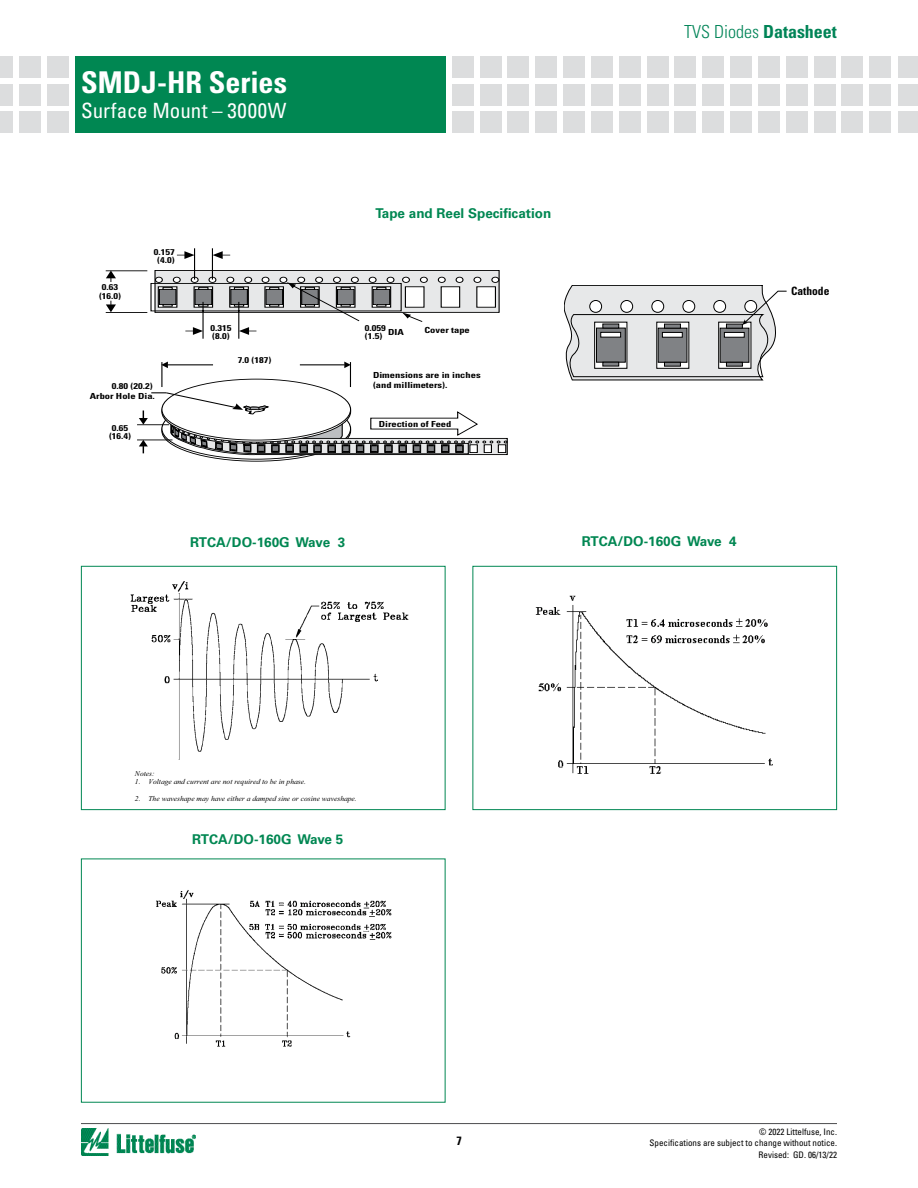
<style>
.page{position:relative;width:918px;height:1188px;background:#fff}
.page>*{position:absolute;margin:0;border:0;box-sizing:border-box;transform-origin:0 0}
.t1{font:700 condensed 30px "Univers LT Std";color:#fff}
.t2{font:condensed 21px "Univers LT Std";letter-spacing:.005em;color:#fff}
.t3{font:300 condensed 18px "Univers LT Std";color:#008457}
.t4{font:700 13.5px "Univers LT Std";color:#008752}
.t5{font:700 condensed 12px "Univers LT Std";color:#000}
.t6{font:700 condensed 11.55px "Univers LT Std";color:#000}
.t7{font:condensed 9px/10.8px "Univers LT Std";color:#000;text-align:right}
.t8{font:700 condensed 8.4px/8.4px "Univers LT Std";color:#000;text-align:center;scale:1.25 1}
.t9{font:italic 7.35px "Times New Roman";color:#000}
.s1{font-weight:700}
</style>
<div class="page">
<hr style="left:81px;top:1123px;width:756px;height:1px;background:#4d4d4f">
<img style="left:81px;top:1129px;width:115px;height:26px">
<div style="left:75px;top:56px;width:371px;height:77px;background:#008752"></div>
<div style="left:47px;top:56px;width:21px;height:21px;background:#dcddde"></div>
<div style="left:47px;top:84px;width:21px;height:21px;background:#dcddde"></div>
<div style="left:47px;top:112px;width:21px;height:21px;background:#dcddde"></div>
<div style="left:19px;top:56px;width:21px;height:21px;background:#dcddde"></div>
<div style="left:19px;top:84px;width:21px;height:21px;background:#dcddde"></div>
<div style="left:19px;top:112px;width:21px;height:21px;background:#dcddde"></div>
<div style="left:0;top:56px;width:13px;height:21px;background:#dcddde"></div>
<div style="left:0;top:84px;width:13px;height:21px;background:#dcddde"></div>
<div style="left:0;top:112px;width:13px;height:21px;background:#dcddde"></div>
<div style="left:870px;top:56px;width:21px;height:21px;background:#dcddde"></div>
<div style="left:870px;top:84px;width:21px;height:21px;background:#dcddde"></div>
<div style="left:870px;top:112px;width:21px;height:21px;background:#dcddde"></div>
<div style="left:452px;top:56px;width:21px;height:21px;background:#dcddde"></div>
<div style="left:452px;top:84px;width:21px;height:21px;background:#dcddde"></div>
<div style="left:452px;top:112px;width:21px;height:21px;background:#dcddde"></div>
<div style="left:480px;top:56px;width:21px;height:21px;background:#dcddde"></div>
<div style="left:480px;top:84px;width:21px;height:21px;background:#dcddde"></div>
<div style="left:480px;top:112px;width:21px;height:21px;background:#dcddde"></div>
<div style="left:508px;top:56px;width:21px;height:21px;background:#dcddde"></div>
<div style="left:508px;top:84px;width:21px;height:21px;background:#dcddde"></div>
<div style="left:508px;top:112px;width:21px;height:21px;background:#dcddde"></div>
<div style="left:536px;top:56px;width:21px;height:21px;background:#dcddde"></div>
<div style="left:536px;top:84px;width:21px;height:21px;background:#dcddde"></div>
<div style="left:536px;top:112px;width:21px;height:21px;background:#dcddde"></div>
<div style="left:563px;top:56px;width:22px;height:21px;background:#dcddde"></div>
<div style="left:563px;top:84px;width:22px;height:21px;background:#dcddde"></div>
<div style="left:563px;top:112px;width:22px;height:21px;background:#dcddde"></div>
<div style="left:591px;top:56px;width:22px;height:21px;background:#dcddde"></div>
<div style="left:591px;top:84px;width:22px;height:21px;background:#dcddde"></div>
<div style="left:591px;top:112px;width:22px;height:21px;background:#dcddde"></div>
<div style="left:619px;top:56px;width:21px;height:21px;background:#dcddde"></div>
<div style="left:619px;top:84px;width:21px;height:21px;background:#dcddde"></div>
<div style="left:619px;top:112px;width:21px;height:21px;background:#dcddde"></div>
<div style="left:647px;top:56px;width:21px;height:21px;background:#dcddde"></div>
<div style="left:647px;top:84px;width:21px;height:21px;background:#dcddde"></div>
<div style="left:647px;top:112px;width:21px;height:21px;background:#dcddde"></div>
<div style="left:675px;top:56px;width:21px;height:21px;background:#dcddde"></div>
<div style="left:675px;top:84px;width:21px;height:21px;background:#dcddde"></div>
<div style="left:675px;top:112px;width:21px;height:21px;background:#dcddde"></div>
<div style="left:703px;top:56px;width:21px;height:21px;background:#dcddde"></div>
<div style="left:703px;top:84px;width:21px;height:21px;background:#dcddde"></div>
<div style="left:703px;top:112px;width:21px;height:21px;background:#dcddde"></div>
<div style="left:730px;top:56px;width:22px;height:21px;background:#dcddde"></div>
<div style="left:730px;top:84px;width:22px;height:21px;background:#dcddde"></div>
<div style="left:730px;top:112px;width:22px;height:21px;background:#dcddde"></div>
<div style="left:786px;top:56px;width:21px;height:21px;background:#dcddde"></div>
<div style="left:786px;top:84px;width:21px;height:21px;background:#dcddde"></div>
<div style="left:786px;top:112px;width:21px;height:21px;background:#dcddde"></div>
<div style="left:758px;top:56px;width:22px;height:21px;background:#dcddde"></div>
<div style="left:758px;top:84px;width:22px;height:21px;background:#dcddde"></div>
<div style="left:758px;top:112px;width:22px;height:21px;background:#dcddde"></div>
<div style="left:814px;top:56px;width:21px;height:21px;background:#dcddde"></div>
<div style="left:814px;top:84px;width:21px;height:21px;background:#dcddde"></div>
<div style="left:814px;top:112px;width:21px;height:21px;background:#dcddde"></div>
<div style="left:842px;top:56px;width:21px;height:21px;background:#dcddde"></div>
<div style="left:842px;top:84px;width:21px;height:21px;background:#dcddde"></div>
<div style="left:842px;top:112px;width:21px;height:21px;background:#dcddde"></div>
<div style="left:898px;top:56px;width:20px;height:21px;background:#dcddde"></div>
<div style="left:898px;top:84px;width:20px;height:21px;background:#dcddde"></div>
<div style="left:898px;top:112px;width:20px;height:21px;background:#dcddde"></div>
<div style="left:155px;top:270px;width:344px;height:42px;background:#e7e8e9"></div>
<div style="left:155px;top:270px;width:344px;height:43px;border:1px solid #000"></div>
<div style="left:438px;top:277px;width:7px;height:6px;border:1px solid #000;border-radius:50%"></div>
<div style="left:456px;top:277px;width:7px;height:6px;border:1px solid #000;border-radius:50%"></div>
<div style="left:474px;top:277px;width:7px;height:6px;border:1px solid #000;border-radius:50%"></div>
<div style="left:492px;top:277px;width:7px;height:6px;border:1px solid #000;border-radius:50%"></div>
<div style="left:441px;top:287px;width:19px;height:20px;background:#fff;border:1px solid #000"></div>
<div style="left:477px;top:287px;width:19px;height:20px;background:#fff"></div>
<hr style="left:137px;top:425px;width:32px;height:1px;background:#000">
<hr style="left:137px;top:440px;width:35px;height:1px;background:#000">
<svg style="left:139px;top:362px;width:368px;height:93px"></svg>
<svg style="left:105px;top:248px;width:322px;height:91px"></svg>
<svg style="left:564px;top:285px;width:223px;height:95px;background:#c3c4c5"></svg>
<img style="left:535px;top:595px;width:238px;height:179px">
<div style="left:472px;top:566px;width:365px;height:244px;border:1px solid #008752"></div>
<img style="left:156px;top:890px;width:236px;height:157px">
<img style="left:130px;top:581px;width:279px;height:179px">
<div style="left:81px;top:566px;width:365px;height:244px;border:1px solid #008752"></div>
<h1 class="t1" style="left:81px;top:64px;width:208px">SMDJ-HR Series</h1>
<h2 class="t2" style="left:81px;top:97px;width:207px">Surface Mount – 3000W</h2>
<p class="t8" style="left:99px;top:283px;width:19px">0.63 (16.0)</p>
<p class="t8" style="left:154px;top:248px;width:18px">0.157 (4.0)</p>
<p class="t8" style="left:90px;top:381px;width:54px;line-height:10.1px;text-align:right">0.80 (20.2)<br>Arbor Hole Dia.</p>
<p class="t8" style="left:109px;top:424px;width:19px">0.65 (16.4)</p>
<p class="t8" style="left:211px;top:323px;width:18px;text-align:left">0.315 (8.0)</p>
<p class="t8" style="left:238px;top:356px;width:28px">7.0 (187)</p>
<h3 class="t4" style="left:376px;top:206px;width:177px">Tape and Reel Specification</h3>
<p class="t8" style="left:365px;top:324px;width:33px;text-align:left">0.059 DIA (1.5)</p>
<p class="t8" style="left:425px;top:326px;width:38px">Cover tape</p>
<p class="t8" style="left:373px;top:370px;width:88px;line-height:10.1px;text-align:left">Dimensions are in inches (and millimeters).</p>
<p class="t8" style="left:379px;top:419px;width:60px">Direction of Feed</p>
<h3 class="t3" style="left:684px;top:21px;width:154px">TVS Diodes <span class="s1">Datasheet</span></h3>
<h3 class="t6" style="left:791px;top:284px;width:40px">Cathode</h3>
<h3 class="t4" style="left:190px;top:534px;width:157px">RTCA/DO-160G Wave 3</h3>
<h3 class="t4" style="left:582px;top:534px;width:157px">RTCA/DO-160G Wave 4</h3>
<p class="t9" style="left:135px;top:768px;width:21px">Notes:</p>
<p class="t9" style="left:135px;top:777px;width:173px">1. Voltage and current are not required to be in phase.</p>
<p class="t9" style="left:135px;top:794px;width:223px">2. The waveshape may have either a damped sine or cosine waveshape.</p>
<h3 class="t4" style="left:192px;top:832px;width:153px">RTCA/DO-160G Wave 5</h3>
<h3 class="t5" style="left:456px;top:1133px;width:7px">7</h3>
<p class="t7" style="left:650px;top:1126px;width:189px">© 2022 Littelfuse, Inc.<br>Specifications are subject to change without notice.</p>
<p class="t7" style="left:759px;top:1149px;width:80px">Revised: GD. 06/13/22</p>
</div>
